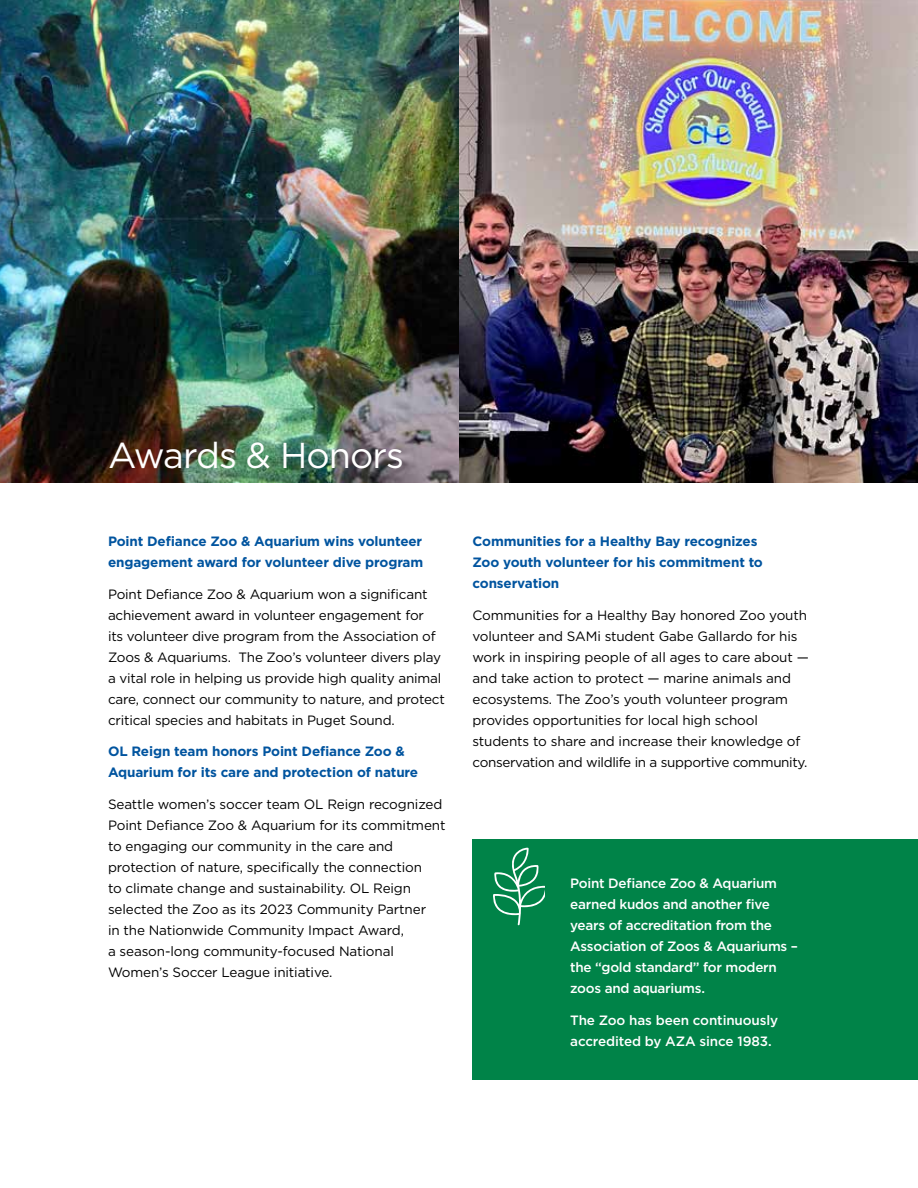
<style>
.page{position:relative;width:918px;height:1188px;background:#fff}
.page>*{position:absolute;margin:0;border:0;box-sizing:border-box;transform-origin:0 0}
.t1{font:36px "Gotham";letter-spacing:-.025em;color:#fff}
.t2{font:13.5px/21px "Gotham";letter-spacing:-.01em;color:#000}
.t3{font:700 13.5px/21px "Gotham";letter-spacing:-.01em;color:#01549f}
.t4{font:500 13.5px/21px "Gotham";letter-spacing:-.02em;color:#fff}
</style>
<div class="page">
<img style="left:0;top:0;width:918px;height:483px">
<div style="left:472px;top:839px;width:446px;height:241px;background:#008348"></div>
<svg style="left:493px;top:848px;width:52px;height:77px"></svg>
<h1 class="t1" style="left:108px;top:433px;width:298px">Awards &amp; Honors</h1>
<p class="t3" style="left:108px;top:530px;width:317px">Point Defiance Zoo &amp; Aquarium wins volunteer engagement award for volunteer dive program</p>
<p class="t2" style="left:108px;top:583px;width:338px">Point Defiance Zoo &amp; Aquarium won a significant achievement award in volunteer engagement for<br>its volunteer dive program from the Association of Zoos &amp; Aquariums. The Zoo’s volunteer divers play a vital role in helping us provide high quality animal care, connect our community to nature, and protect critical species and habitats in Puget Sound.</p>
<p class="t3" style="left:108px;top:741px;width:312px">OL Reign team honors Point Defiance Zoo &amp;<br>Aquarium for its care and protection of nature</p>
<p class="t2" style="left:108px;top:794px;width:339px">Seattle women’s soccer team OL Reign recognized Point Defiance Zoo &amp; Aquarium for its commitment to engaging our community in the care and protection of nature, specifically the connection<br>to climate change and sustainability. OL Reign selected the Zoo as its 2023 Community Partner<br>in the Nationwide Community Impact Award,<br>a season-long community-focused National Women’s Soccer League initiative.</p>
<p class="t3" style="left:472px;top:531px;width:292px">Communities for a Healthy Bay recognizes<br>Zoo youth volunteer for his commitment to conservation</p>
<p class="t2" style="left:472px;top:604px;width:338px">Communities for a Healthy Bay honored Zoo youth volunteer and SAMi student Gabe Gallardo for his work in inspiring people of all ages to care about — and take action to protect — marine animals and ecosystems. The Zoo’s youth volunteer program provides opportunities for local high school students to share and increase their knowledge of conservation and wildlife in a supportive community.</p>
<p class="t4" style="left:570px;top:873px;width:229px">Point Defiance Zoo &amp; Aquarium earned kudos and another five years of accreditation from the<br>Association of Zoos &amp; Aquariums – the “gold standard” for modern zoos and aquariums.</p>
<p class="t4" style="left:570px;top:1010px;width:210px">The Zoo has been continuously accredited by AZA since 1983.</p>
</div>
